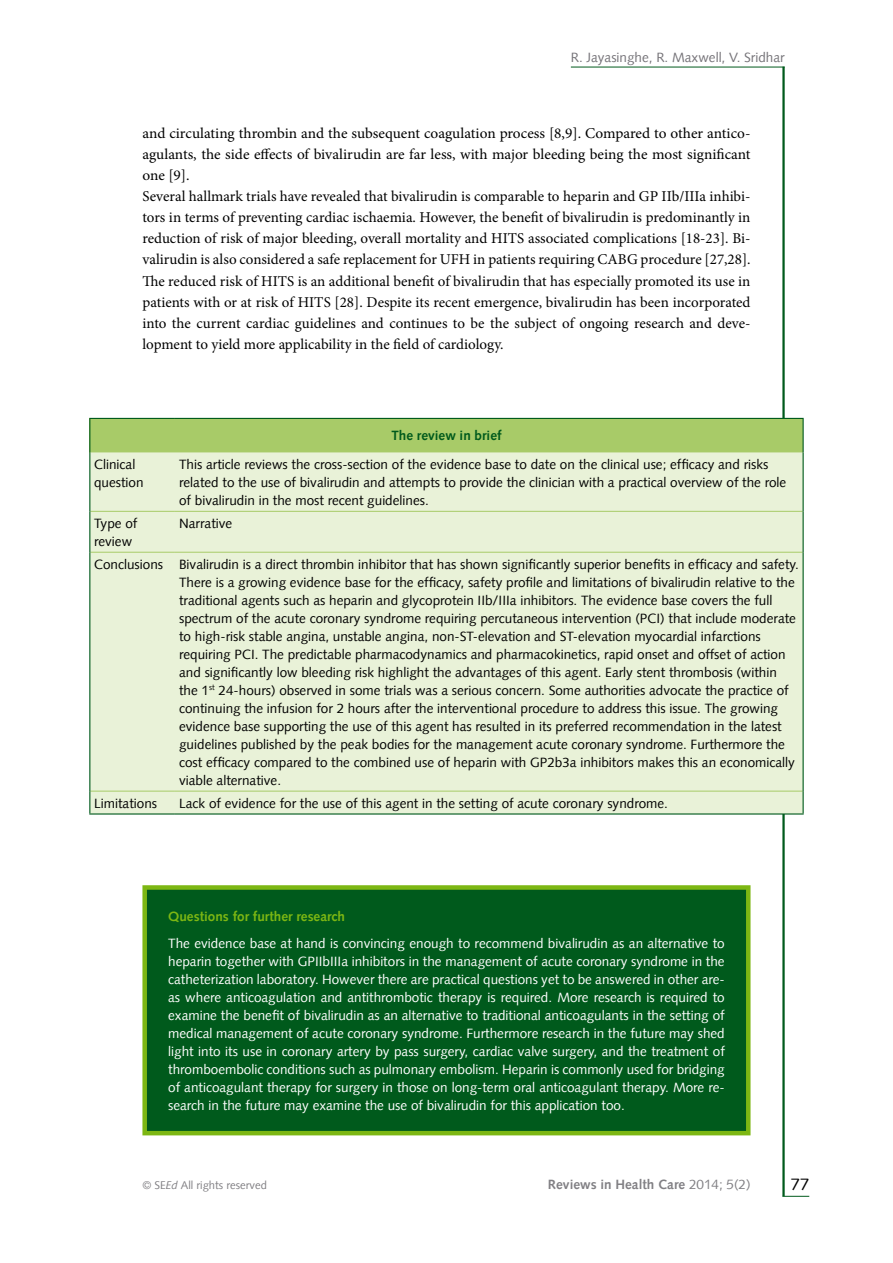
<style>
.page{position:relative;width:893px;height:1263px;background:#fff}
.page>*{position:absolute;margin:0;border:0;box-sizing:border-box;transform-origin:0 0}
.t1{font:16.5px "Syntax LT";color:#000}
.testo{font:15px/21px "Minion Pro";color:#000;text-align:justify}
.t2{font:13.5px/18px "Syntax LT";color:#000}
.t3{font:13.5px/18px "Syntax LT";color:#fff}
.t4{font:13.5px "Syntax LT";color:#757378}
.t5{font:700 13.5px "Syntax LT";color:#818084}
.t6{font:700 13.5px "Syntax LT";color:#005a1c}
.t7{font:11.25px "Syntax LT";color:#818084}
.s1{font-weight:700;color:#7db713}
.s2{font-style:italic}
.s3{font-weight:400}
</style>
<div class="page">
<svg style="left:782px;top:1196px;width:27px;height:1px"></svg>
<hr style="left:782px;top:67px;width:3px;height:1129px;background:#005a1c">
<hr style="left:571px;top:67px;width:214px;height:1px;background:#005a1c">
<div style="left:90px;top:418px;width:713px;height:34px;background:#a8cb68"></div>
<div style="left:90px;top:452px;width:712px;height:361px;background:#e9f2d8"></div>
<hr style="left:90px;top:511px;width:85px;height:1px;background:#a8cb68">
<hr style="left:175px;top:511px;width:627px;height:1px;background:#a8cb68">
<hr style="left:90px;top:552px;width:85px;height:1px;background:#a8cb68">
<hr style="left:175px;top:552px;width:627px;height:1px;background:#a8cb68">
<hr style="left:90px;top:791px;width:85px;height:1px;background:#a8cb68">
<hr style="left:175px;top:791px;width:627px;height:1px;background:#a8cb68">
<hr style="left:89px;top:418px;width:86px;height:1px;background:#005a1c">
<hr style="left:175px;top:418px;width:629px;height:1px;background:#005a1c">
<hr style="left:89px;top:813px;width:86px;height:1px;background:#005a1c">
<hr style="left:175px;top:813px;width:629px;height:1px;background:#005a1c">
<hr style="left:89px;top:419px;width:1px;height:33px;background:#005a1c">
<hr style="left:89px;top:452px;width:1px;height:59px;background:#005a1c">
<hr style="left:89px;top:511px;width:1px;height:41px;background:#005a1c">
<hr style="left:89px;top:552px;width:1px;height:239px;background:#005a1c">
<svg style="left:89px;top:791px;width:1px;height:22px"></svg>
<hr style="left:802px;top:419px;width:2px;height:33px;background:#005a1c">
<hr style="left:802px;top:452px;width:2px;height:59px;background:#005a1c">
<hr style="left:802px;top:511px;width:2px;height:41px;background:#005a1c">
<hr style="left:802px;top:552px;width:2px;height:239px;background:#005a1c">
<hr style="left:802px;top:791px;width:2px;height:22px;background:#005a1c">
<div style="left:145px;top:887px;width:603px;height:246px;background:#005a1c"></div>
<div style="left:142px;top:885px;width:608px;height:250px;border:4px solid #7db713"></div>
<p class="t4" style="left:571px;top:50px;width:215px">R. Jayasinghe, R. Maxwell, V. Sridhar</p>
<p class="testo" style="left:142px;top:123px;width:610px">and circulating thrombin and the subsequent coagulation process [8,9]. Compared to other antico&shy;agulants, the side effects of bivalirudin are far less, with major bleeding being the most significant one [9].</p>
<p class="testo" style="left:142px;top:186px;width:610px">Several hallmark trials have revealed that bivalirudin is comparable to heparin and GP IIb/IIIa inhibi&shy;tors in terms of preventing cardiac ischaemia. However, the benefit of bivalirudin is predominantly in reduction of risk of major bleeding, overall mortality and HITS associated complications [18-23]. Bi&shy;valirudin is also considered a safe replacement for UFH in patients requiring CABG procedure [27,28].<br>The reduced risk of HITS is an additional benefit of bivalirudin that has especially promoted its use in patients with or at risk of HITS [28]. Despite its recent emergence, bivalirudin has been incorporated into the current cardiac guidelines and continues to be the subject of ongoing research and deve&shy;lopment to yield more applicability in the field of cardiology.</p>
<p class="t6" style="left:391px;top:428px;width:112px">The review in brief</p>
<p class="t2" style="left:94px;top:455px;width:51px">Clinical question</p>
<p class="t2" style="left:179px;top:455px;width:609px">This article reviews the cross-section of the evidence base to date on the clinical use; efficacy and risks related to the use of bivalirudin and attempts to provide the clinician with a practical overview of the role of bivalirudin in the most recent guidelines.</p>
<p class="t2" style="left:94px;top:514px;width:45px">Type of review</p>
<p class="t2" style="left:179px;top:514px;width:55px">Narrative</p>
<p class="t2" style="left:179px;top:555px;width:621px;text-indent:-85px">Conclusions Bivalirudin is a direct thrombin inhibitor that has shown significantly superior benefits in efficacy and safety.<br>There is a growing evidence base for the efficacy, safety profile and limitations of bivalirudin relative to the traditional agents such as heparin and glycoprotein IIb/IIIa inhibitors. The evidence base covers the full spectrum of the acute coronary syndrome requiring percutaneous intervention (PCI) that include moderate to high-risk stable angina, unstable angina, non-ST-elevation and ST-elevation myocardial infarctions requiring PCI. The predictable pharmacodynamics and pharmacokinetics, rapid onset and offset of action and significantly low bleeding risk highlight the advantages of this agent. Early stent thrombosis (within the 1<sup>st</sup> 24-hours) observed in some trials was a serious concern. Some authorities advocate the practice of continuing the infusion for 2 hours after the interventional procedure to address this issue. The growing evidence base supporting the use of this agent has resulted in its preferred recommendation in the latest guidelines published by the peak bodies for the management acute coronary syndrome. Furthermore the cost efficacy compared to the combined use of heparin with GP2b3a inhibitors makes this an economically viable alternative.</p>
<p class="t2" style="left:94px;top:794px;width:65px">Limitations</p>
<p class="t2" style="left:179px;top:794px;width:490px">Lack of evidence for the use of this agent in the setting of acute coronary syndrome.</p>
<p class="t3" style="left:168px;top:903px;width:558px;line-height:26.5px"><span class="s1">Questions for further research<br></span>The evidence base at hand is convincing enough to recommend bivalirudin as an alternative to</p>
<p class="t3" style="left:168px;top:952px;width:558px;text-align:justify">heparin together with GPIIbIIIa inhibitors in the management of acute coronary syndrome in the catheterization laboratory. However there are practical questions yet to be answered in other are&shy;as where anticoagulation and antithrombotic therapy is required. More research is required to examine the benefit of bivalirudin as an alternative to traditional anticoagulants in the setting of medical management of acute coronary syndrome. Furthermore research in the future may shed light into its use in coronary artery by pass surgery, cardiac valve surgery, and the treatment of thromboembolic conditions such as pulmonary embolism. Heparin is commonly used for bridging of anticoagulant therapy for surgery in those on long-term oral anticoagulant therapy. More re&shy;search in the future may examine the use of bivalirudin for this application too.</p>
<p class="t7" style="left:142px;top:1178px;width:126px">© SE<span class="s2">Ed</span> All rights reserved</p>
<p class="t5" style="left:548px;top:1176px;width:204px">Reviews in Health Care <span class="s3">2014; 5(2)</span></p>
<p class="t1" style="left:791px;top:1174px;width:20px">77</p>
</div>
